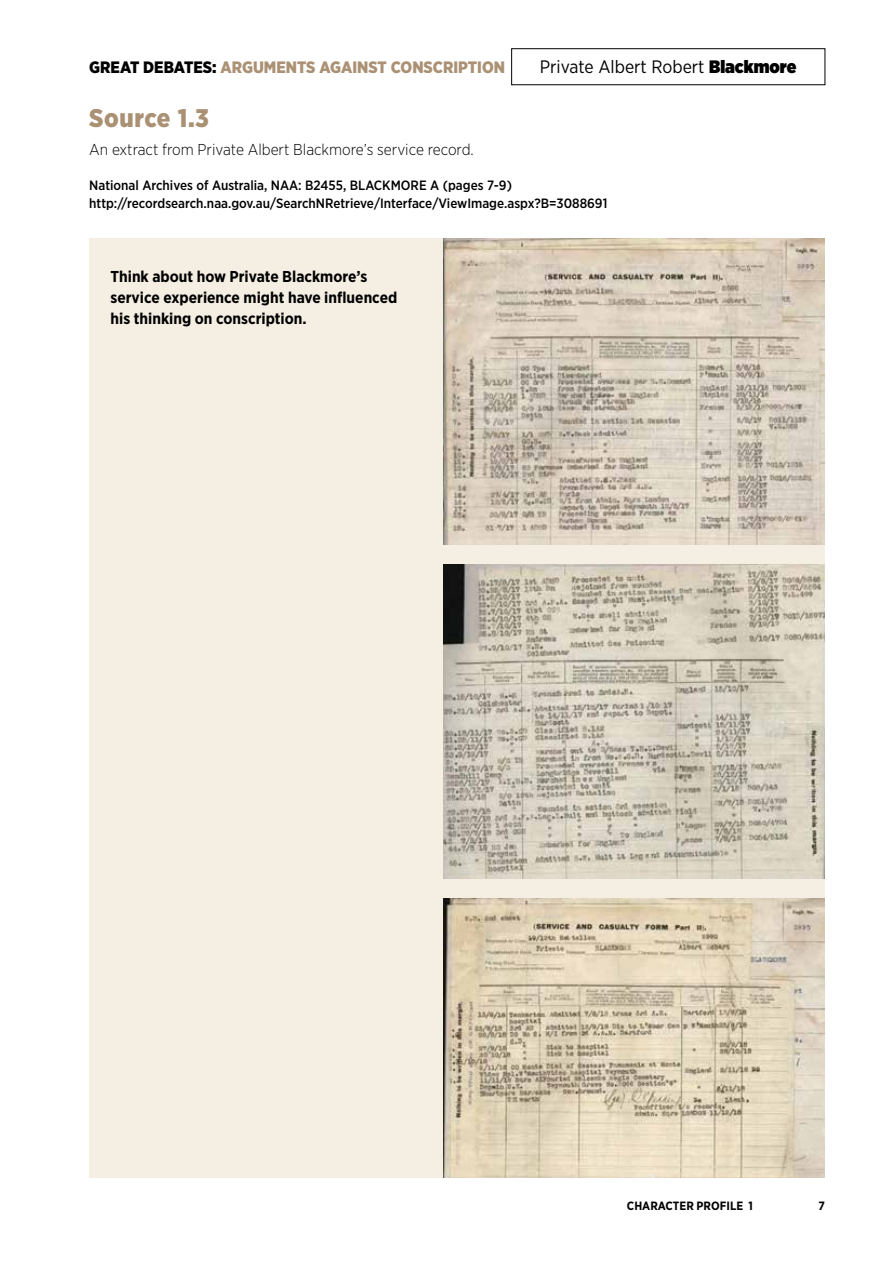
<style>
.page{position:relative;width:893px;height:1263px;background:#fff}
.page>*{position:absolute;margin:0;border:0;box-sizing:border-box;transform-origin:0 0}
.t1{font:900 25.5px "Gotham Narrow";letter-spacing:.02em;color:#ab9174}
.t2{font:18px "Gotham Narrow";color:#000}
.t3{font:900 16.5px "Gotham Narrow";color:#ab9174}
.t4{font:700 15.75px/21px "Gotham Narrow";color:#000}
.t5{font:300 15.75px "Gotham Narrow";color:#000}
.t6{font:500 13.5px/18px "Gotham Narrow";color:#000}
.t7{font:700 12px "Gotham Narrow";color:#000}
.s1{color:#000}
.s2{font-weight:900}
</style>
<div class="page">
<div style="left:511px;top:48px;width:314px;height:37px;border:1px solid #000"></div>
<div style="left:89px;top:238px;width:736px;height:940px;background:#f5eee3"></div>
<img style="left:443px;top:898px;width:382px;height:280px">
<img style="left:443px;top:564px;width:382px;height:314px">
<img style="left:443px;top:238px;width:382px;height:306px">
<p class="t3" style="left:89px;top:57px;width:417px"><span class="s1">GREAT DEBATES:</span> ARGUMENTS AGAINST CONSCRIPTION</p>
<h2 class="t2" style="left:540px;top:55px;width:258px">Private Albert Robert <span class="s2">Blackmore</span></h2>
<h1 class="t1" style="left:89px;top:102px;width:121px">Source 1.3</h1>
<p class="t5" style="left:89px;top:140px;width:386px">An extract from Private Albert Blackmore’s service record.</p>
<p class="t6" style="left:89px;top:176px;width:520px">National Archives of Australia, NAA: B2455, BLACKMORE A (pages 7-9) http://recordsearch.naa.gov.au/SearchNRetrieve/Interface/ViewImage.aspx?B=3088691</p>
<p class="t4" style="left:111px;top:266px;width:288px">Think about how Private Blackmore’s service experience might have influenced his thinking on conscription.</p>
<p class="t7" style="left:627px;top:1198px;width:128px">CHARACTER PROFILE 1</p>
<p class="t7" style="left:818px;top:1198px;width:8px">7</p>
</div>
